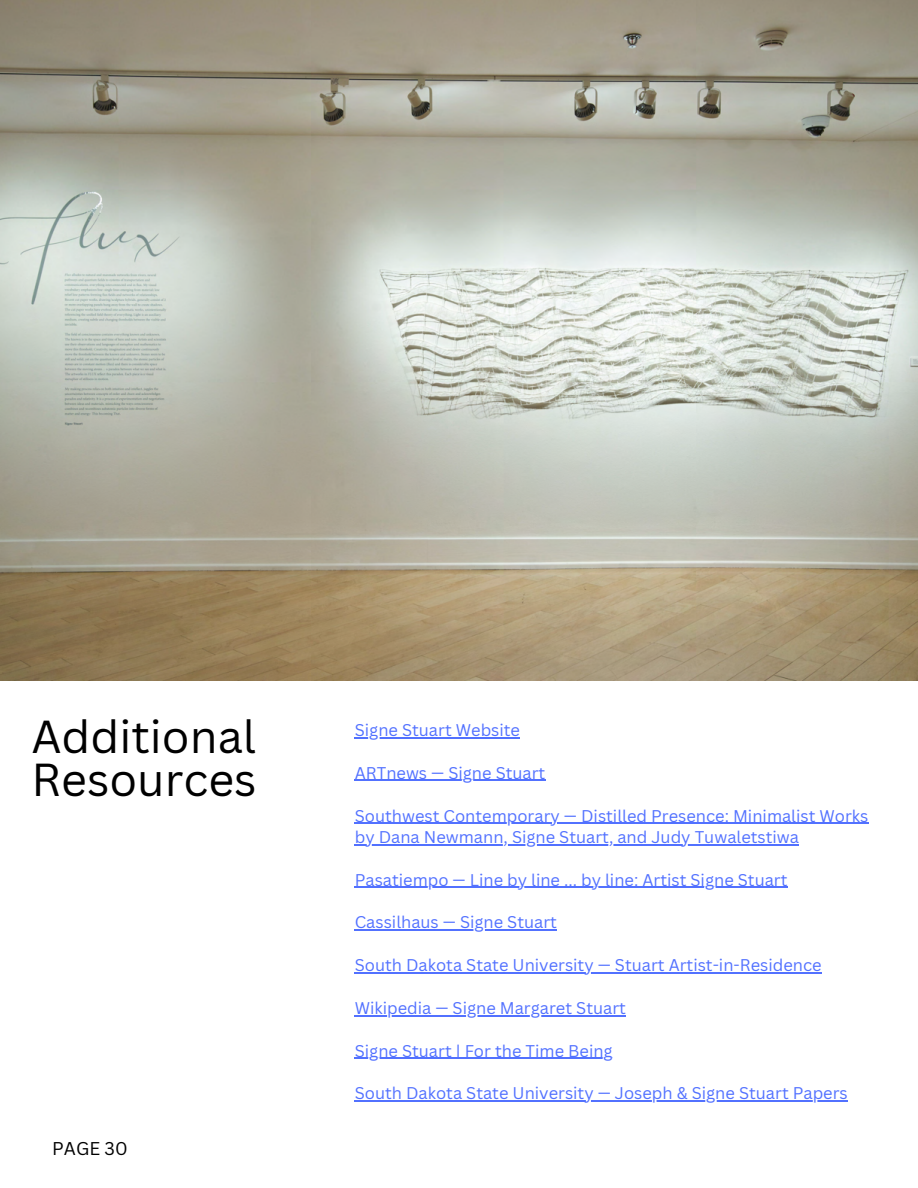
<style>
.page{position:relative;width:918px;height:1188px;background:#fff}
.page>*{position:absolute;margin:0;border:0;box-sizing:border-box;transform-origin:0 0}
.t1{font:45px/42.8px "Canva Sans";color:#000}
.t2{font:18px "Canva Sans";color:#000}
.t3{font:16.5px/21.3px "Canva Sans";color:#5271ff}
</style>
<div class="page">
<img style="left:0;top:0;width:918px;height:681px">
<hr style="left:355px;top:737px;width:165px;height:1px;background:#5271ff">
<hr style="left:355px;top:780px;width:72px;height:1px;background:#5271ff">
<hr style="left:427px;top:780px;width:118px;height:1px;background:#5271ff">
<hr style="left:355px;top:823px;width:205px;height:1px;background:#5271ff">
<hr style="left:560px;top:823px;width:309px;height:1px;background:#5271ff">
<hr style="left:355px;top:844px;width:444px;height:1px;background:#5271ff">
<hr style="left:355px;top:887px;width:433px;height:1px;background:#5271ff">
<hr style="left:355px;top:930px;width:202px;height:1px;background:#5271ff">
<hr style="left:355px;top:972px;width:467px;height:1px;background:#5271ff">
<hr style="left:355px;top:1015px;width:271px;height:1px;background:#5271ff">
<hr style="left:355px;top:1058px;width:258px;height:1px;background:#5271ff">
<hr style="left:355px;top:1101px;width:493px;height:1px;background:#5271ff">
<h1 class="t1" style="left:31px;top:714px;width:227px">Additional<br>Resources</h1>
<p class="t3" style="left:355px;top:719px;width:167px">Signe Stuart Website</p>
<p class="t3" style="left:355px;top:762px;width:192px">ARTnews — Signe Stuart</p>
<p class="t3" style="left:355px;top:804px;width:515px">Southwest Contemporary — Distilled Presence: Minimalist Works by Dana Newmann, Signe Stuart, and Judy Tuwaletstiwa</p>
<p class="t3" style="left:355px;top:869px;width:434px">Pasatiempo — Line by line ... by line: Artist Signe Stuart</p>
<p class="t3" style="left:355px;top:911px;width:204px">Cassilhaus — Signe Stuart</p>
<p class="t3" style="left:355px;top:954px;width:468px">South Dakota State University — Stuart Artist-in-Residence</p>
<p class="t3" style="left:355px;top:997px;width:273px">Wikipedia — Signe Margaret Stuart</p>
<p class="t3" style="left:355px;top:1040px;width:259px">Signe Stuart | For the Time Being</p>
<p class="t3" style="left:355px;top:1082px;width:495px">South Dakota State University — Joseph &amp; Signe Stuart Papers</p>
<p class="t2" style="left:52px;top:1135px;width:77px">PAGE 30</p>
</div>
